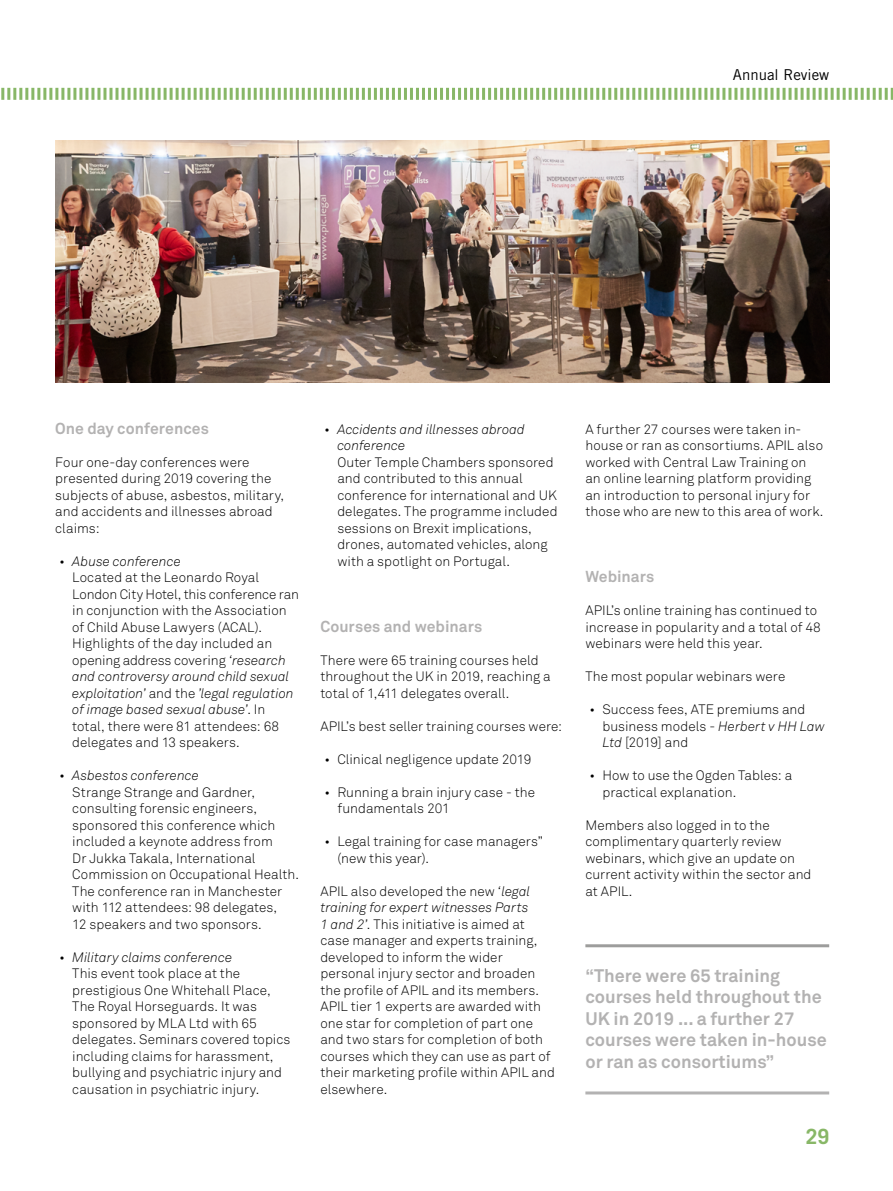
<style>
.page{position:relative;width:893px;height:1191px;background:#fff}
.page>*{position:absolute;margin:0;border:0;box-sizing:border-box;transform-origin:0 0}
.t1{font:700 21px "Trade Gothic";color:#88b767}
.t2{font:700 18px/21.6px "Akkurat";color:#b3b2b2}
.t3{font:700 15.75px "Akkurat";color:#b3b2b2}
.t4{font:15px "Trade Gothic";color:#000}
.t5{font:300 13.5px/16.5px "Akkurat";letter-spacing:.005em;color:#000}
.t6{font:italic 300 13.5px/16.5px "Akkurat";letter-spacing:.005em;color:#000}
.s1{font-style:italic}
</style>
<div class="page">
<hr style="left:585px;top:944px;width:244px;height:3px;background:#9d9d9c">
<hr style="left:585px;top:1091px;width:244px;height:3px;background:#b3b2b2">
<img style="left:55px;top:140px;width:774px;height:243px">
<svg style="left:1px;top:88px;width:892px;height:12px"></svg>
<p class="t4" style="left:733px;top:66px;width:98px">Annual Review</p>
<p class="t3" style="left:55px;top:418px;width:155px">One day conferences</p>
<p class="t5" style="left:55px;top:454px;width:230px">Four one-day conferences were presented during 2019 covering the subjects of abuse, asbestos, military, and accidents and illnesses abroad claims:</p>
<p class="t6" style="left:60px;top:553px;width:123px">• Abuse conference</p>
<p class="t5" style="left:72px;top:569px;width:228px">Located at the Leonardo Royal London City Hotel, this conference ran in conjunction with the Association of Child Abuse Lawyers (ACAL).<br>Highlights of the day included an opening address covering <span class="s1">‘research and controversy around child sexual exploitation’</span> and the <span class="s1">’legal regulation of image based sexual abuse’</span>. In total, there were 81 attendees: 68 delegates and 13 speakers.</p>
<p class="t6" style="left:60px;top:767px;width:141px">• Asbestos conference</p>
<p class="t5" style="left:72px;top:784px;width:228px">Strange Strange and Gardner, consulting forensic engineers, sponsored this conference which included a keynote address from<br>Dr Jukka Takala, International<br>Commission on Occupational Health.<br>The conference ran in Manchester with 112 attendees: 98 delegates,<br>12 speakers and two sponsors.</p>
<p class="t6" style="left:60px;top:949px;width:174px">• Military claims conference</p>
<p class="t5" style="left:72px;top:965px;width:220px">This event took place at the prestigious One Whitehall Place,<br>The Royal Horseguards. It was sponsored by MLA Ltd with 65 delegates. Seminars covered topics including claims for harassment, bullying and psychiatric injury and causation in psychiatric injury.</p>
<p class="t6" style="left:337px;top:421px;width:189px;text-indent:-13px">• Accidents and illnesses abroad conference</p>
<p class="t5" style="left:337px;top:454px;width:222px">Outer Temple Chambers sponsored and contributed to this annual conference for international and UK delegates. The programme included sessions on Brexit implications, drones, automated vehicles, along with a spotlight on Portugal.</p>
<p class="t3" style="left:320px;top:616px;width:164px">Courses and webinars</p>
<p class="t5" style="left:320px;top:652px;width:232px">There were 65 training courses held throughout the UK in 2019, reaching a total of 1,411 delegates overall.</p>
<p class="t5" style="left:320px;top:718px;width:243px">APIL’s best seller training courses were:</p>
<p class="t5" style="left:325px;top:751px;width:208px">• Clinical negligence update 2019</p>
<p class="t5" style="left:337px;top:784px;width:199px;text-indent:-13px">• Running a brain injury case - the fundamentals 201</p>
<p class="t5" style="left:337px;top:833px;width:207px;text-indent:-13px">• Legal training for case managers” (new this year).</p>
<p class="t5" style="left:320px;top:883px;width:236px">APIL also developed the new <span class="s1">‘legal training for expert witnesses Parts<br>1 and 2’</span>. This initiative is aimed at case manager and experts training, developed to inform the wider personal injury sector and broaden the profile of APIL and its members.<br>APIL tier 1 experts are awarded with one star for completion of part one and two stars for completion of both courses which they can use as part of their marketing profile within APIL and elsewhere.</p>
<p class="t5" style="left:585px;top:421px;width:240px">A further 27 courses were taken in&shy;house or ran as consortiums. APIL also worked with Central Law Training on an online learning platform providing an introduction to personal injury for those who are new to this area of work.</p>
<p class="t3" style="left:585px;top:567px;width:71px">Webinars</p>
<p class="t5" style="left:585px;top:602px;width:237px">APIL’s online training has continued to increase in popularity and a total of 48 webinars were held this year.</p>
<p class="t5" style="left:585px;top:668px;width:201px">The most popular webinars were</p>
<p class="t5" style="left:602px;top:701px;width:224px;text-indent:-13px">• Success fees, ATE premiums and business models - <span class="s1">Herbert v HH Law<br>Ltd</span> [2019] and</p>
<p class="t5" style="left:602px;top:767px;width:191px;text-indent:-13px">• How to use the Ogden Tables: a practical explanation.</p>
<p class="t5" style="left:585px;top:817px;width:228px">Members also logged in to the complimentary quarterly review webinars, which give an update on current activity within the sector and at APIL.</p>
<h2 class="t2" style="left:585px;top:964px;width:243px">“There were 65 training courses held throughout the<br>UK in 2019 ... a further 27 courses were taken in-house or ran as consortiums”</h2>
<h1 class="t1" style="left:806px;top:1123px;width:25px">29</h1>
</div>
